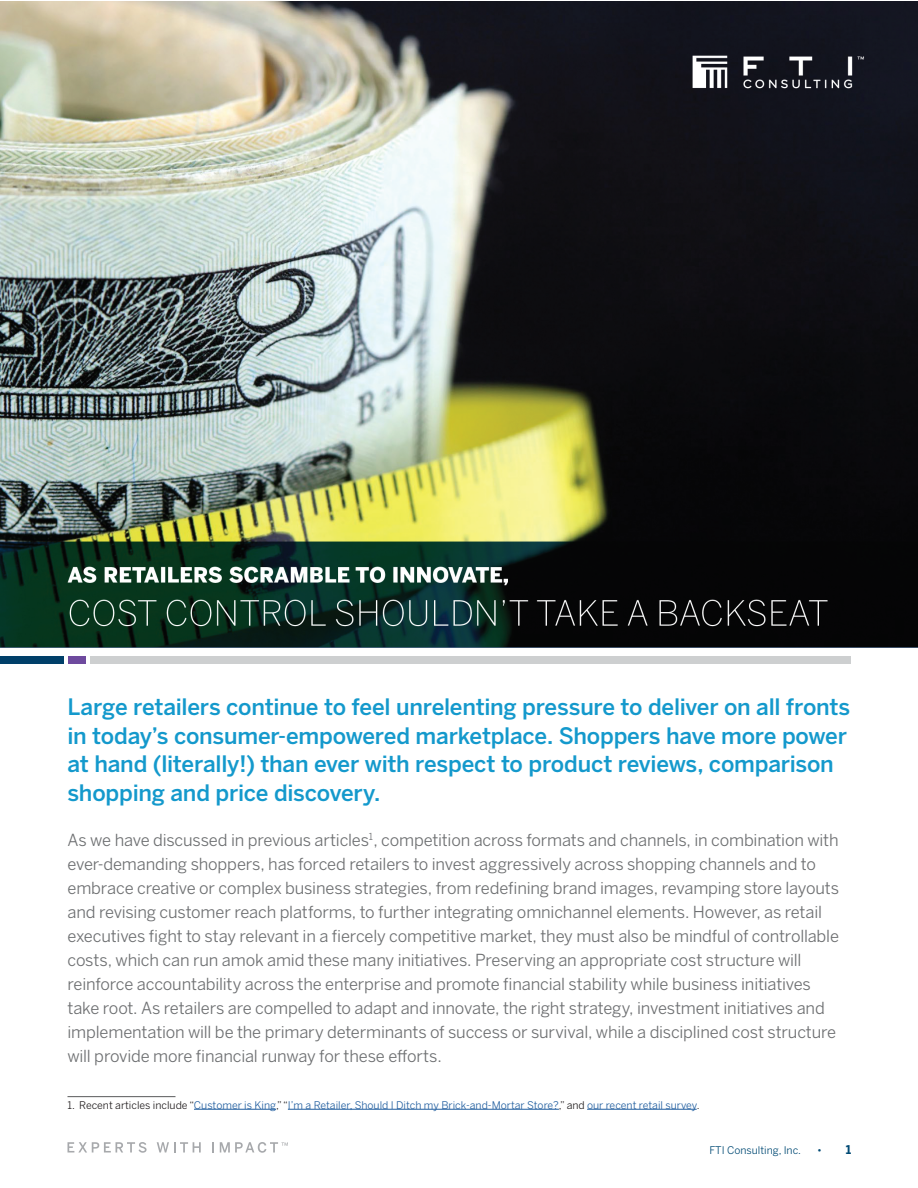
<style>
.page{position:relative;width:918px;height:1188px;background:#fff}
.page>*{position:absolute;margin:0;border:0;box-sizing:border-box;transform-origin:0 0}
._1st_Para{font:500 22.5px/28.5px "Benton Sans";letter-spacing:-.01em;color:#1499cc}
._2nd_Para{font:16.5px/24px "Benton Sans";letter-spacing:-.01em;color:#6d6f71}
.t1{font:10.5px "Benton Sans";color:#215e9f}
.t2{font:10.5px "Benton Sans";color:#004a74}
.s1{color:#231f20}
.s2{font-weight:700;font-size:12px}
</style>
<div class="page">
<svg style="left:68px;top:1142px;width:79px;height:11px"></svg>
<svg style="left:157px;top:1142px;width:44px;height:11px"></svg>
<svg style="left:220px;top:1142px;width:68px;height:11px"></svg>
<div style="left:68px;top:656px;width:18px;height:7px;background:#6e4a9e"></div>
<div style="left:90px;top:656px;width:760px;height:7px;background:#cdcfd0"></div>
<div style="left:0;top:656px;width:63px;height:7px;background:#003f69"></div>
<hr style="left:68px;top:1096px;width:108px;height:1px;background:#58595b">
<hr style="left:194px;top:1109px;width:82px;height:1px;background:#215e9f">
<hr style="left:288px;top:1109px;width:271px;height:1px;background:#215e9f">
<hr style="left:587px;top:1109px;width:110px;height:1px;background:#215e9f">
<img style="left:0;top:2px;width:918px;height:646px">
<p class="_1st_Para" style="left:68px;top:693px;width:784px">Large retailers continue to feel unrelenting pressure to deliver on all fronts in today’s consumer-empowered marketplace. Shoppers have more power at hand (literally!) than ever with respect to product reviews, comparison shopping and price discovery.</p>
<p class="_2nd_Para" style="left:67px;top:828px;width:773px">As we have discussed in previous articles<sup>1</sup>, competition across formats and channels, in combination with ever-demanding shoppers, has forced retailers to invest aggressively across shopping channels and to embrace creative or complex business strategies, from redefining brand images, revamping store layouts and revising customer reach platforms, to further integrating omnichannel elements. However, as retail executives fight to stay relevant in a fiercely competitive market, they must also be mindful of controllable costs, which can run amok amid these many initiatives. Preserving an appropriate cost structure will reinforce accountability across the enterprise and promote financial stability while business initiatives take root. As retailers are compelled to adapt and innovate, the right strategy, investment initiatives and implementation will be the primary determinants of success or survival, while a disciplined cost structure will provide more financial runway for these efforts.</p>
<p class="t1" style="left:68px;top:1099px;width:633px"><span class="s1">1. Recent articles include “</span>Customer is King<span class="s1">,” “</span>I’m a Retailer, Should I Ditch my Brick-and-Mortar Store?<span class="s1">,” and</span> our recent retail survey<span class="s1">.</span></p>
<p class="t2" style="left:709px;top:1144px;width:93px">FTI Consulting, Inc.</p>
<p class="t2" style="left:817px;top:1144px;width:36px">• <span class="s2">1</span></p>
</div>
